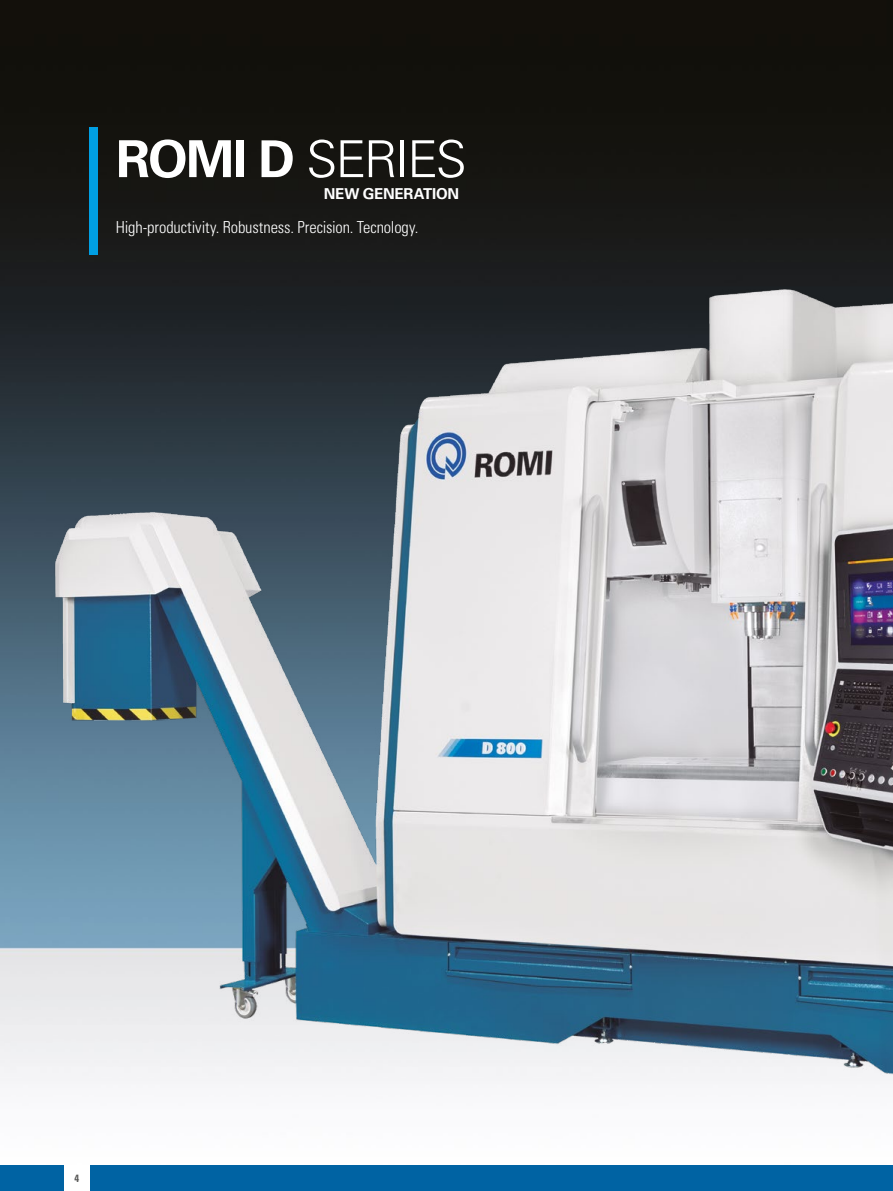
<style>
.page{position:relative;width:893px;height:1191px;background:#fff}
.page>*{position:absolute;margin:0;border:0;box-sizing:border-box;transform-origin:0 0}
.t1{font:300 51px "Univers";letter-spacing:-.045em;color:#fff}
.t2{font:300 condensed 16.5px "Univers";letter-spacing:-.01em;color:#fff}
.t3{font:700 15px "Univers";letter-spacing:-.015em;color:#fff}
.t4{font:700 condensed 10.5px "Univers";color:#575756}
.s1{font-weight:700}
</style>
<div class="page">
<img style="left:0;top:0;width:893px;height:1081px">
<div style="left:89px;top:128px;width:8px;height:127px;background:#009fe3"></div>
<img style="left:39px;top:278px;width:854px;height:803px">
<div style="left:0;top:1165px;width:64px;height:26px;background:#0063a3"></div>
<div style="left:89px;top:1165px;width:804px;height:26px;background:#0063a3"></div>
<h1 class="t1" style="left:116px;top:128px;width:352px"><span class="s1">ROMI D</span> SERIES</h1>
<p class="t3" style="left:324px;top:185px;width:137px">NEW GENERATION</p>
<p class="t2" style="left:116px;top:218px;width:304px">High-productivity. Robustness. Precision. Tecnology.</p>
<p class="t4" style="left:74px;top:1171px;width:6px">4</p>
</div>
